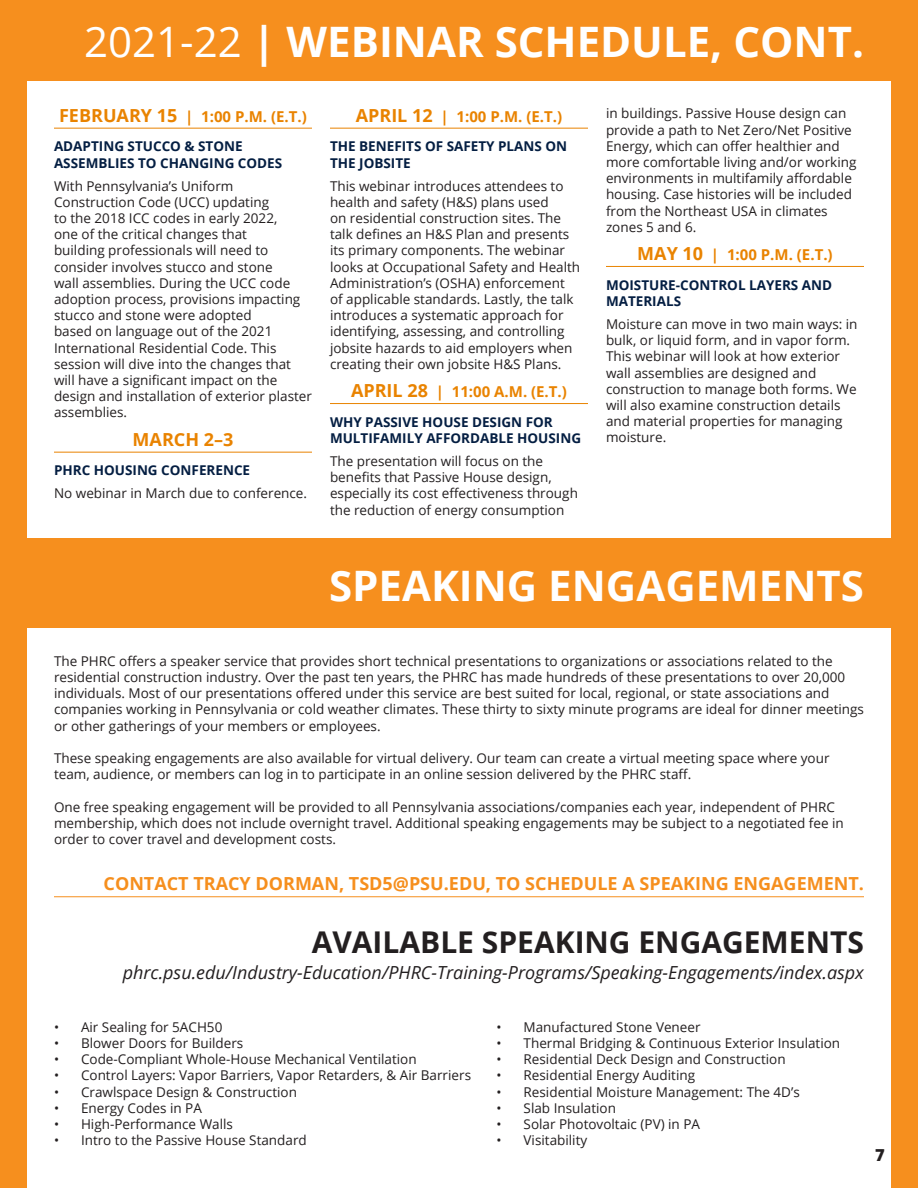
<style>
.page{position:relative;width:918px;height:1188px;background:#f68f1e}
.page>*{position:absolute;margin:0;border:0;box-sizing:border-box;transform-origin:0 0}
.Page_Heading_Bold{font:700 42px "Open Sans";color:#fff}
.Article_Heading_Bold{font:700 30px "Open Sans";color:#231f20}
.t1{font:italic 18px "Open Sans";color:#231f20}
.Date_Heading_Bold_co{font:700 18px "Open Sans";color:#f68f1e}
.Date_Heading_Bold_co-2{font:700 18px "Open Sans";color:#e98300}
.t2{font:800 16.5px "Open Sans";color:#231f20}
.Date_Heading_Bold_co-3{font:700 15px "Open Sans";color:#e98300}
.Paragraph_Style{font:13.5px/16.2px "Open Sans";color:#231f20}
.Webinar_Heading_Bold{font:700 13.5px/16.2px "Open Sans";color:#041e42}
.s1{font-weight:400}
.s2{font-size:18px}
</style>
<div class="page">
<div style="left:27px;top:81px;width:864px;height:1107px;background:#fff"></div>
<hr style="left:54px;top:128px;width:258px;height:1px;background:#e98300">
<hr style="left:54px;top:452px;width:258px;height:1px;background:#e98300">
<hr style="left:330px;top:128px;width:258px;height:1px;background:#e98300">
<hr style="left:330px;top:403px;width:258px;height:1px;background:#e98300">
<hr style="left:606px;top:266px;width:258px;height:1px;background:#e98300">
<div style="left:0;top:538px;width:918px;height:90px;background:#f68f1e"></div>
<hr style="left:54px;top:896px;width:810px;height:1px;background:#f68f1e">
<p class="Page_Heading_Bold" style="left:84px;top:12px;width:781px"><span class="s1">2021-22</span> | WEBINAR SCHEDULE, CONT.</p>
<p class="Date_Heading_Bold_co-3" style="left:59px;top:106px;width:249px"><span class="s2">FEBRUARY 15</span> | 1:00 P.M. (E.T.)</p>
<p class="Webinar_Heading_Bold" style="left:54px;top:138px;width:230px">ADAPTING STUCCO &amp; STONE<br>ASSEMBLIES TO CHANGING CODES</p>
<p class="Paragraph_Style" style="left:54px;top:177px;width:259px">With Pennsylvania’s Uniform Construction Code (UCC) updating<br>to the 2018 ICC codes in early 2022,<br>one of the critical changes that<br>building professionals will need to consider involves stucco and stone<br>wall assemblies. During the UCC code adoption process, provisions impacting stucco and stone were adopted<br>based on language out of the 2021<br>International Residential Code. This session will dive into the changes that will have a significant impact on the design and installation of exterior plaster assemblies.</p>
<p class="Date_Heading_Bold_co-2" style="left:133px;top:427px;width:102px">MARCH 2–3</p>
<p class="Webinar_Heading_Bold" style="left:54px;top:462px;width:198px">PHRC HOUSING CONFERENCE</p>
<p class="Paragraph_Style" style="left:54px;top:485px;width:255px">No webinar in March due to conference.</p>
<p class="Date_Heading_Bold_co-3" style="left:356px;top:106px;width:208px"><span class="s2">APRIL 12</span> | 1:00 P.M. (E.T.)</p>
<p class="Webinar_Heading_Bold" style="left:330px;top:138px;width:239px">THE BENEFITS OF SAFETY PLANS ON<br>THE JOBSITE</p>
<p class="Paragraph_Style" style="left:330px;top:177px;width:252px">This webinar introduces attendees to health and safety (H&amp;S) plans used<br>on residential construction sites. The talk defines an H&amp;S Plan and presents its primary components. The webinar looks at Occupational Safety and Health Administration’s (OSHA) enforcement of applicable standards. Lastly, the talk introduces a systematic approach for identifying, assessing, and controlling jobsite hazards to aid employers when creating their own jobsite H&amp;S Plans.</p>
<p class="Date_Heading_Bold_co-3" style="left:351px;top:381px;width:217px"><span class="s2">APRIL 28</span> | 11:00 A.M. (E.T.)</p>
<p class="Webinar_Heading_Bold" style="left:330px;top:414px;width:253px">WHY PASSIVE HOUSE DESIGN FOR<br>MULTIFAMILY AFFORDABLE HOUSING</p>
<p class="Paragraph_Style" style="left:330px;top:453px;width:249px">The presentation will focus on the benefits that Passive House design, especially its cost effectiveness through the reduction of energy consumption</p>
<p class="Paragraph_Style" style="left:606px;top:105px;width:252px">in buildings. Passive House design can provide a path to Net Zero/Net Positive Energy, which can offer healthier and more comfortable living and/or working environments in multifamily affordable housing. Case histories will be included from the Northeast USA in climates zones 5 and 6.</p>
<p class="Date_Heading_Bold_co-3" style="left:637px;top:244px;width:197px"><span class="s2">MAY 10</span> | 1:00 P.M. (E.T.)</p>
<p class="Webinar_Heading_Bold" style="left:606px;top:276px;width:228px">MOISTURE-CONTROL LAYERS AND<br>MATERIALS</p>
<p class="Paragraph_Style" style="left:606px;top:316px;width:253px">Moisture can move in two main ways: in bulk, or liquid form, and in vapor form.<br>This webinar will look at how exterior wall assemblies are designed and construction to manage both forms. We will also examine construction details and material properties for managing moisture.</p>
<p class="Page_Heading_Bold" style="left:329px;top:556px;width:536px">SPEAKING ENGAGEMENTS</p>
<p class="Paragraph_Style" style="left:54px;top:652px;width:812px">The PHRC offers a speaker service that provides short technical presentations to organizations or associations related to the residential construction industry. Over the past ten years, the PHRC has made hundreds of these presentations to over 20,000 individuals. Most of our presentations offered under this service are best suited for local, regional, or state associations and companies working in Pennsylvania or cold weather climates. These thirty to sixty minute programs are ideal for dinner meetings or other gatherings of your members or employees.</p>
<p class="Paragraph_Style" style="left:54px;top:750px;width:777px">These speaking engagements are also available for virtual delivery. Our team can create a virtual meeting space where your team, audience, or members can log in to participate in an online session delivered by the PHRC staff.</p>
<p class="Paragraph_Style" style="left:54px;top:798px;width:791px">One free speaking engagement will be provided to all Pennsylvania associations/companies each year, independent of PHRC membership, which does not include overnight travel. Additional speaking engagements may be subject to a negotiated fee in order to cover travel and development costs.</p>
<p class="Date_Heading_Bold_co" style="left:104px;top:871px;width:762px">CONTACT TRACY DORMAN, TSD5@PSU.EDU, TO SCHEDULE A SPEAKING ENGAGEMENT.</p>
<p class="Article_Heading_Bold" style="left:312px;top:921px;width:554px">AVAILABLE SPEAKING ENGAGEMENTS</p>
<p class="t1" style="left:123px;top:960px;width:743px">phrc.psu.edu/Industry-Education/PHRC-Training-Programs/Speaking-Engagements/index.aspx</p>
<p class="Paragraph_Style" style="left:54px;top:1018px;width:170px">• Air Sealing for 5ACH50</p>
<p class="Paragraph_Style" style="left:54px;top:1035px;width:191px">• Blower Doors for Builders</p>
<p class="Paragraph_Style" style="left:54px;top:1051px;width:364px">• Code-Compliant Whole-House Mechanical Ventilation</p>
<p class="Paragraph_Style" style="left:54px;top:1067px;width:419px">• Control Layers: Vapor Barriers, Vapor Retarders, &amp; Air Barriers</p>
<p class="Paragraph_Style" style="left:54px;top:1083px;width:245px">• Crawlspace Design &amp; Construction</p>
<p class="Paragraph_Style" style="left:54px;top:1099px;width:149px">• Energy Codes in PA</p>
<p class="Paragraph_Style" style="left:54px;top:1116px;width:180px">• High-Performance Walls</p>
<p class="Paragraph_Style" style="left:54px;top:1132px;width:254px">• Intro to the Passive House Standard</p>
<p class="Paragraph_Style" style="left:497px;top:1018px;width:205px">• Manufactured Stone Veneer</p>
<p class="Paragraph_Style" style="left:497px;top:1035px;width:345px">• Thermal Bridging &amp; Continuous Exterior Insulation</p>
<p class="Paragraph_Style" style="left:497px;top:1051px;width:291px">• Residential Deck Design and Construction</p>
<p class="Paragraph_Style" style="left:497px;top:1067px;width:200px">• Residential Energy Auditing</p>
<p class="Paragraph_Style" style="left:497px;top:1083px;width:305px">• Residential Moisture Management: The 4D’s</p>
<p class="Paragraph_Style" style="left:497px;top:1099px;width:121px">• Slab Insulation</p>
<p class="Paragraph_Style" style="left:497px;top:1116px;width:205px">• Solar Photovoltaic (PV) in PA</p>
<p class="Paragraph_Style" style="left:497px;top:1132px;width:92px">• Visitability</p>
<p class="t2" style="left:875px;top:1142px;width:11px">7</p>
</div>
